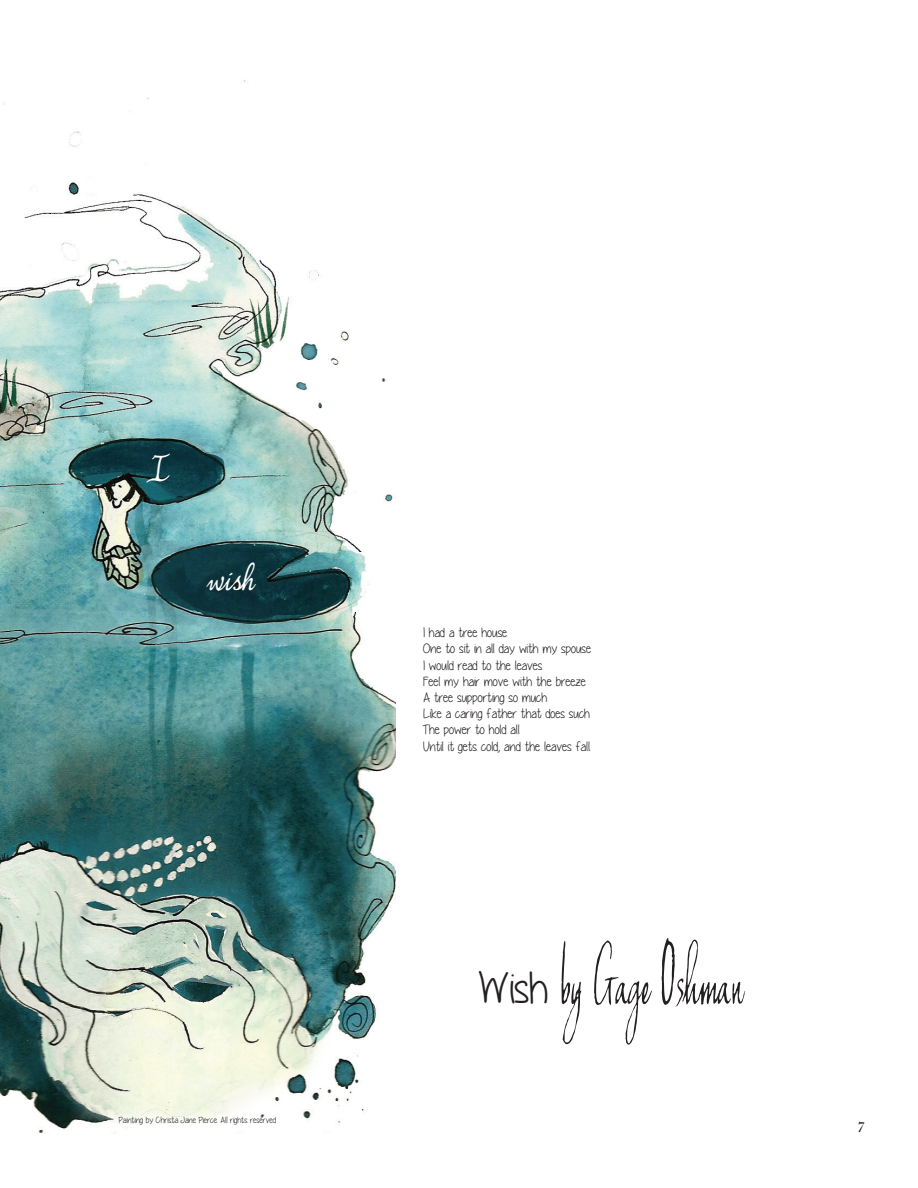
<style>
.page{position:relative;width:918px;height:1188px;background:#fff}
.page>*{position:absolute;margin:0;border:0;box-sizing:border-box;transform-origin:0 0}
.t1{font:54px "Cantwritequicklyinwinter";color:#231f20}
.t2{font:36px "Simplesnailsver 4.0";color:#fff}
.t3{font:13.5px/16.2px "Yummy Cupcakes";color:#231f20}
.t4{font:13.5px "Old Style 1 HPLHS";color:#231f20}
.t5{font:9px "Yummy Cupcakes";color:#231f20}
.s1{font-family:"Yummy Cupcakes";font-size:45px}
</style>
<div class="page">
<img style="left:0;top:80px;width:396px;height:1054px">
<svg style="left:146px;top:454px;width:25px;height:29px"></svg>
<h2 class="t2" style="left:209px;top:557px;width:49px">wish</h2>
<p class="t5" style="left:119px;top:1115px;width:159px">Painting by Christa Jane Pierce. All rights reserved</p>
<p class="t3" style="left:423px;top:624px;width:170px">I had a tree house<br>One to sit in all day with my spouse<br>I would read to the leaves<br>Feel my hair move with the breeze<br>A tree supporting so much<br>Like a caring father that does such<br>The power to hold all<br>Until it gets cold, and the leaves fall.</p>
<h1 class="t1" style="left:478px;top:953px;width:268px"><span class="s1">Wish</span> by Gage Oshman</h1>
<p class="t4" style="left:858px;top:1117px;width:7px">7</p>
</div>
